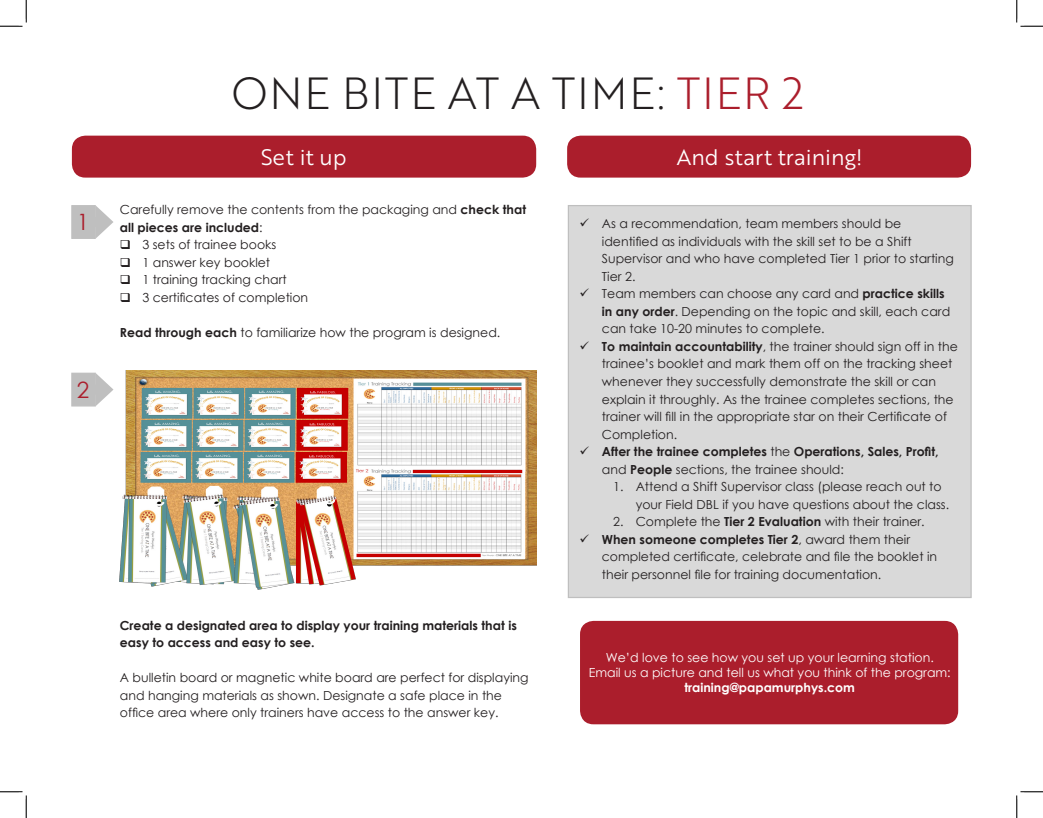
<style>
.page{position:relative;width:1043px;height:818px;background:#fff}
.page>*{position:absolute;margin:0;border:0;box-sizing:border-box;transform-origin:0 0}
.t1{font:43.75px "Brother 1816 Light";letter-spacing:.04em;color:#231f20}
.t2{font:22.5px "Century Gothic";color:#ab1e2c}
.t3{font:21.88px "Brother 1816 Book";color:#fff}
.t4{font:12.5px/17.5px "Century Gothic";color:#231f20}
.t5{font:700 12.5px/17.5px "Century Gothic";color:#231f20}
.t6{font:12.5px/15px "Century Gothic";color:#fff;text-align:center}
.t7{font:700 12.5px "Century Gothic";color:#fff}
.s1{color:#ab1e2c}
.s2{font-weight:700}
.s3{font-weight:400}
</style>
<div class="page">
<div style="left:72px;top:136px;width:464px;height:42px;background:#ab1e2c;border-radius:14px"></div>
<div style="left:567px;top:136px;width:404px;height:42px;background:#ab1e2c;border-radius:14px"></div>
<svg style="left:96px;top:373px;width:17px;height:33px"></svg>
<div style="left:71px;top:372px;width:25px;height:34px;background:#bfbfbf;border:1px solid #bfbfbf"></div>
<div style="left:568px;top:205px;width:403px;height:393px;background:#d9d9d9;border:1px solid #bfbfbf"></div>
<img style="left:120px;top:370px;width:416px;height:219px">
<div style="left:580px;top:621px;width:378px;height:103px;background:#ab1e2c;border-radius:14px"></div>
<svg style="left:96px;top:206px;width:17px;height:32px"></svg>
<div style="left:71px;top:205px;width:25px;height:34px;background:#bfbfbf;border:1px solid #bfbfbf"></div>
<svg style="left:0;top:0;width:27px;height:27px"></svg>
<svg style="left:0;top:791px;width:27px;height:27px"></svg>
<svg style="left:1016px;top:0;width:26px;height:27px"></svg>
<svg style="left:1016px;top:791px;width:26px;height:27px"></svg>
<h2 class="t2" style="left:77px;top:206px;width:14px">1</h2>
<h2 class="t2" style="left:77px;top:374px;width:14px">2</h2>
<h1 class="t1" style="left:231px;top:61px;width:574px">ONE BITE AT A TIME: <span class="s1">TIER 2</span></h1>
<h3 class="t3" style="left:261px;top:141px;width:87px">Set it up</h3>
<h3 class="t3" style="left:677px;top:141px;width:187px">And start training!</h3>
<p class="t4" style="left:120px;top:201px;width:408px">Carefully remove the contents from the packaging and <span class="s2">check that</span></p>
<p class="t5" style="left:120px;top:218px;width:144px">all pieces are included<span class="s3">:</span></p>
<p class="t4" style="left:142px;top:236px;width:135px">3 sets of trainee books</p>
<p class="t4" style="left:142px;top:253px;width:129px">1 answer key booklet</p>
<p class="t4" style="left:142px;top:271px;width:146px">1 training tracking chart</p>
<p class="t4" style="left:142px;top:288px;width:167px">3 certificates of completion</p>
<p class="t4" style="left:120px;top:323px;width:382px"><span class="s2">Read through each</span> to familiarize how the program is designed.</p>
<p class="t5" style="left:120px;top:615px;width:398px">Create a designated area to display your training materials that is easy to access and easy to see.</p>
<p class="t4" style="left:120px;top:668px;width:410px">A bulletin board or magnetic white board are perfect for displaying and hanging materials as shown. Designate a safe place in the office area where only trainers have access to the answer key.</p>
<p class="t4" style="left:602px;top:215px;width:357px">As a recommendation, team members should be identified as individuals with the skill set to be a Shift Supervisor and who have completed Tier 1 prior to starting Tier 2.<br>Team members can choose any card and <span class="s2">practice skills in any order</span>. Depending on the topic and skill, each card can take 10-20 minutes to complete.<br><span class="s2">To maintain accountability</span>, the trainer should sign off in the trainee’s booklet and mark them off on the tracking sheet whenever they successfully demonstrate the skill or can explain it throughly. As the trainee completes sections, the trainer will fill in the appropriate star on their Certificate of Completion.<br><span class="s2">After the trainee completes</span> the <span class="s2">Operations, Sales, Profit, </span>and <span class="s2">People</span> sections, the trainee should:</p>
<p class="t4" style="left:635px;top:477px;width:315px;text-indent:-22px">1. Attend a Shift Supervisor class (please reach out to your Field DBL if you have questions about the class.</p>
<p class="t4" style="left:602px;top:512px;width:337px;text-indent:11px">2. Complete the <span class="s2">Tier 2 Evaluation</span> with their trainer.<br><span class="s2">When someone completes Tier 2</span>, award them their completed certificate, celebrate and file the booklet in their personnel file for training documentation.</p>
<p class="t6" style="left:588px;top:650px;width:363px">We’d love to see how you set up your learning station.<br>Email us a picture and tell us what you think of the program:</p>
<p class="t7" style="left:684px;top:678px;width:172px">training@papamurphys.com</p>
</div>
